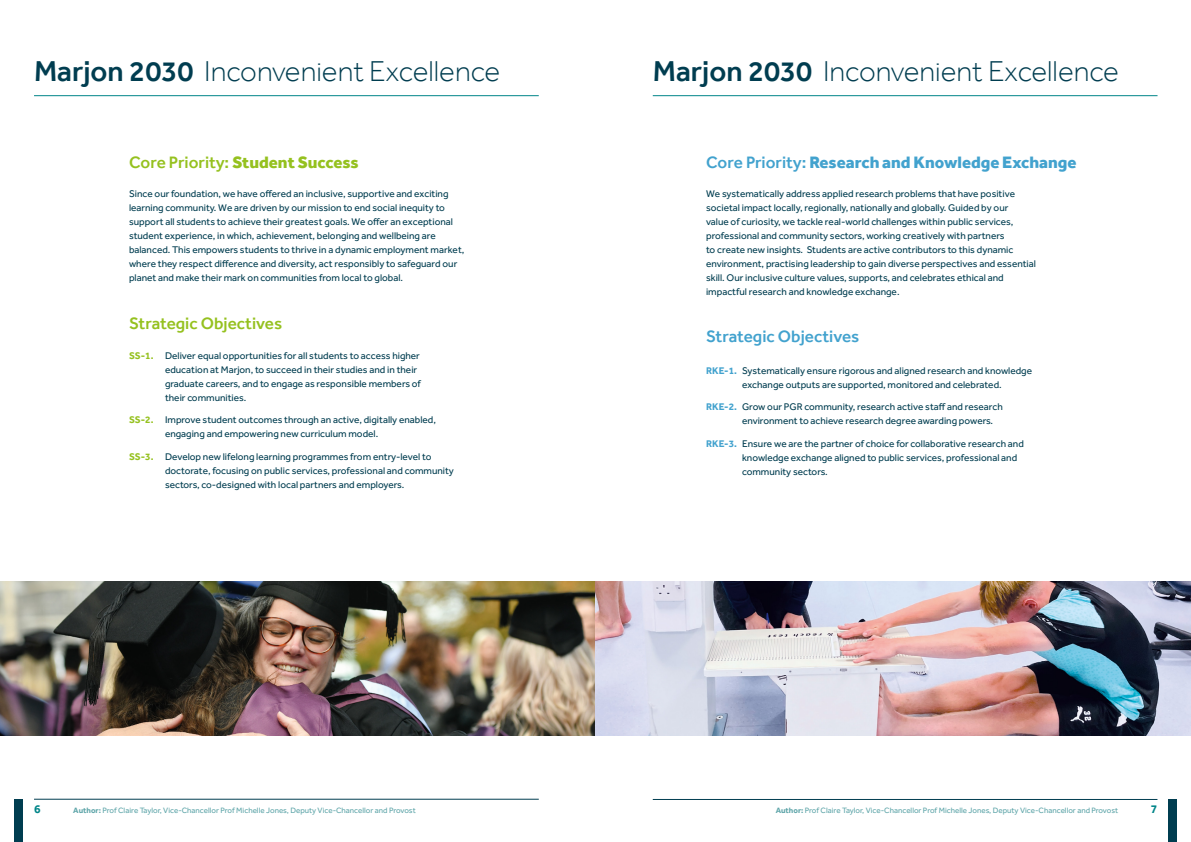
<style>
.page{position:relative;width:1191px;height:842px;background:#fff}
.page>*{position:absolute;margin:0;border:0;box-sizing:border-box;transform-origin:0 0}
.t1{font:300 29.5px "Effra";color:#003d50}
.t2{font:800 17px "Effra";color:#42a2ce}
.t3{font:800 17px "Effra";color:#95c11f}
.t4{font:500 17px "Effra";color:#95c11f}
.t5{font:500 17px "Effra";color:#42a2ce}
.t6{font:700 12px "Effra";color:#008588}
.t7{font:10px/14px "Effra";color:#003d50}
.t8{font:8px "Effra";color:#5ea5a9}
.s1{font-weight:500}
.s2{font-weight:700;color:#95c11f}
.s3{font-weight:700;color:#42a2ce}
.s4{font-weight:700}
</style>
<div class="page">
<hr style="left:653px;top:799px;width:504px;height:1px;background:#003d50">
<div style="left:1168px;top:800px;width:8px;height:42px;background:#003d50"></div>
<div style="left:14px;top:799px;width:9px;height:43px;background:#003d50"></div>
<hr style="left:34px;top:799px;width:505px;height:1px;background:#003d50">
<hr style="left:34px;top:95px;width:505px;height:1px;background:#008588">
<hr style="left:653px;top:95px;width:504px;height:1px;background:#008588">
<img style="left:0;top:581px;width:595px;height:155px">
<img style="left:595px;top:581px;width:596px;height:155px">
<p class="t1" style="left:34px;top:54px;width:468px"><span class="s1">Marjon 2030</span> Inconvenient Excellence</p>
<p class="t1" style="left:653px;top:54px;width:468px"><span class="s1">Marjon 2030</span> Inconvenient Excellence</p>
<p class="t3" style="left:129px;top:152px;width:231px"><span class="s1">Core Priority:</span> Student Success</p>
<p class="t7" style="left:129px;top:187px;width:337px">Since our foundation, we have offered an inclusive, supportive and exciting learning community. We are driven by our mission to end social inequity to support all students to achieve their greatest goals. We offer an exceptional student experience, in which, achievement, belonging and wellbeing are balanced. This empowers students to thrive in a dynamic employment market, where they respect difference and diversity, act responsibly to safeguard our planet and make their mark on communities from local to global.</p>
<p class="t4" style="left:129px;top:313px;width:155px">Strategic Objectives</p>
<p class="t7" style="left:165px;top:348px;width:257px;text-indent:-36px"><span class="s2">SS-1.</span> Deliver equal opportunities for all students to access higher education at Marjon, to succeed in their studies and in their graduate careers, and to engage as responsible members of their communities.</p>
<p class="t7" style="left:165px;top:413px;width:272px;text-indent:-36px"><span class="s2">SS-2.</span> Improve student outcomes through an active, digitally enabled, engaging and empowering new curriculum model.</p>
<p class="t7" style="left:165px;top:449px;width:290px;text-indent:-36px"><span class="s2">SS-3.</span> Develop new lifelong learning programmes from entry-level to doctorate, focusing on public services, professional and community sectors, co-designed with local partners and employers.</p>
<p class="t2" style="left:706px;top:152px;width:372px"><span class="s1">Core Priority:</span> Research and Knowledge Exchange</p>
<p class="t7" style="left:706px;top:187px;width:331px">We systematically address applied research problems that have positive societal impact locally, regionally, nationally and globally. Guided by our<br>value of curiosity, we tackle real-world challenges within public services, professional and community sectors, working creatively with partners<br>to create new insights. Students are active contributors to this dynamic environment, practising leadership to gain diverse perspectives and essential skill. Our inclusive culture values, supports, and celebrates ethical and impactful research and knowledge exchange.</p>
<p class="t5" style="left:706px;top:326px;width:155px">Strategic Objectives</p>
<p class="t7" style="left:706px;top:363px;width:327px;text-align:center"><span class="s3">RKE-1.</span> Systematically ensure rigorous and aligned research and knowledge exchange outputs are supported, monitored and celebrated.</p>
<p class="t7" style="left:742px;top:400px;width:262px;text-indent:-36px"><span class="s3">RKE-2.</span> Grow our PGR community, research active staff and research environment to achieve research degree awarding powers.</p>
<p class="t7" style="left:742px;top:436px;width:283px;text-indent:-36px"><span class="s3">RKE-3.</span> Ensure we are the partner of choice for collaborative research and knowledge exchange aligned to public services, professional and community sectors.</p>
<p class="t6" style="left:34px;top:801px;width:8px">6</p>
<p class="t8" style="left:73px;top:805px;width:344px"><span class="s4">Author:</span> Prof Claire Taylor, Vice-Chancellor Prof Michelle Jones, Deputy Vice-Chancellor and Provost</p>
<p class="t8" style="left:775px;top:805px;width:344px"><span class="s4">Author:</span> Prof Claire Taylor, Vice-Chancellor Prof Michelle Jones, Deputy Vice-Chancellor and Provost</p>
<p class="t6" style="left:1150px;top:801px;width:8px">7</p>
</div>
